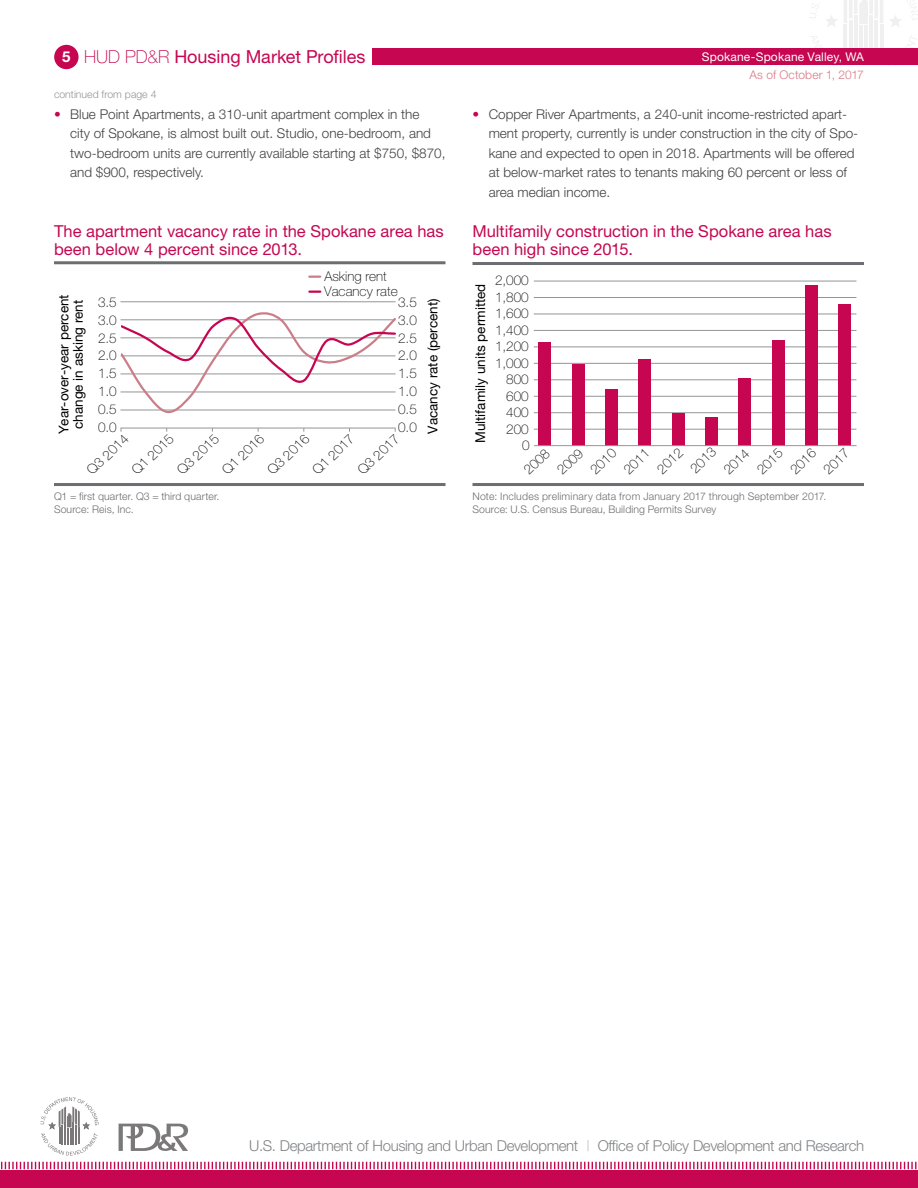
<style>
.page{position:relative;width:918px;height:1188px;background:#fff}
.page>*{position:absolute;margin:0;border:0;box-sizing:border-box;transform-origin:0 0}
.t1{font:18px "Helvetica Neue";letter-spacing:-.005em;color:#c60651}
.t2{font:16.5px/18px "Helvetica Neue";color:#c60651}
.t3{font:300 15px "Helvetica Neue";letter-spacing:-.025em;color:#808285}
.Body_Text{font:300 13.5px/19.5px "Helvetica Neue";color:#414042}
.t4{font:100 13.5px/18px "Helvetica Neue";color:#010101;text-align:justify}
.t5{font:13.5px "Helvetica Neue";color:#010101}
.t6{font:12px "Helvetica Neue";letter-spacing:.015em;color:#fff}
.t7{font:300 12px "Helvetica Neue";letter-spacing:.015em;color:#da7885}
.Body_Text-2{font:300 10.5px/13.5px "Helvetica Neue";letter-spacing:.01em;color:#6d6e71}
.t8{font:300 10.5px "Helvetica Neue";color:#939598}
.s1{font-weight:700;font-size:15px;color:#fff}
.s2{font-weight:100}
.s3{color:#c60651}
.s4{color:#bcbec0}
</style>
<div class="page">
<svg style="left:826px;top:16px;width:11px;height:11px"></svg>
<svg style="left:890px;top:16px;width:11px;height:11px"></svg>
<hr style="left:854px;top:15px;width:4px;height:42px;background:#f0f0f0">
<hr style="left:859px;top:25px;width:4px;height:32px;background:#f0f0f0">
<hr style="left:849px;top:20px;width:3px;height:37px;background:#231f20">
<hr style="left:844px;top:24px;width:3px;height:31px;background:#231f20">
<hr style="left:869px;top:15px;width:4px;height:42px;background:#f0f0f0">
<hr style="left:874px;top:20px;width:4px;height:37px;background:#f0f0f0">
<hr style="left:880px;top:24px;width:3px;height:31px;background:#231f20">
<hr style="left:864px;top:25px;width:4px;height:32px;background:#f0f0f0">
<svg style="left:809px;top:3px;width:10px;height:15px"></svg>
<svg style="left:907px;top:0;width:11px;height:20px"></svg>
<svg style="left:810px;top:36px;width:13px;height:12px"></svg>
<svg style="left:905px;top:37px;width:10px;height:11px"></svg>
<svg style="left:844px;top:0;width:39px;height:24px"></svg>
<div style="left:372px;top:48px;width:546px;height:17px;background:#c60651"></div>
<div style="left:54px;top:45px;width:25px;height:24px;background:#c60651;border-radius:50%"></div>
<svg style="left:1px;top:1162px;width:916px;height:7px"></svg>
<div style="left:0;top:1170px;width:918px;height:18px;background:#c60651"></div>
<svg style="left:40px;top:1097px;width:59px;height:59px"></svg>
<svg style="left:119px;top:1124px;width:69px;height:27px"></svg>
<hr style="left:54px;top:261px;width:392px;height:3px;background:#6d6e71">
<hr style="left:54px;top:483px;width:392px;height:3px;background:#6d6e71">
<hr style="left:472px;top:262px;width:392px;height:3px;background:#6d6e71">
<hr style="left:472px;top:483px;width:392px;height:3px;background:#6d6e71">
<hr style="left:534px;top:281px;width:322px;height:1px;background:#939598">
<hr style="left:534px;top:330px;width:322px;height:1px;background:#939598">
<hr style="left:534px;top:297px;width:322px;height:1px;background:#939598">
<hr style="left:534px;top:314px;width:322px;height:1px;background:#939598">
<hr style="left:534px;top:347px;width:322px;height:1px;background:#939598">
<hr style="left:534px;top:363px;width:322px;height:1px;background:#939598">
<hr style="left:534px;top:379px;width:322px;height:1px;background:#939598">
<hr style="left:534px;top:396px;width:322px;height:1px;background:#939598">
<hr style="left:534px;top:412px;width:322px;height:1px;background:#939598">
<hr style="left:534px;top:429px;width:322px;height:1px;background:#939598">
<div style="left:838px;top:304px;width:13px;height:142px;background:#c60651"></div>
<div style="left:805px;top:285px;width:13px;height:161px;background:#c60651"></div>
<div style="left:772px;top:340px;width:13px;height:106px;background:#c60651"></div>
<div style="left:738px;top:378px;width:13px;height:68px;background:#c60651"></div>
<div style="left:705px;top:417px;width:13px;height:29px;background:#c60651"></div>
<div style="left:672px;top:413px;width:13px;height:33px;background:#c60651"></div>
<div style="left:638px;top:359px;width:13px;height:87px;background:#c60651"></div>
<div style="left:605px;top:389px;width:13px;height:57px;background:#c60651"></div>
<div style="left:572px;top:365px;width:13px;height:81px;background:#c60651"></div>
<div style="left:539px;top:342px;width:12px;height:104px;background:#c60651"></div>
<hr style="left:534px;top:445px;width:323px;height:1px;background:#939598">
<svg style="left:309px;top:276px;width:11px;height:2px"></svg>
<svg style="left:309px;top:291px;width:11px;height:2px"></svg>
<hr style="left:121px;top:301px;width:275px;height:1px;background:#939598">
<hr style="left:121px;top:319px;width:275px;height:1px;background:#939598">
<hr style="left:121px;top:356px;width:275px;height:1px;background:#939598">
<hr style="left:121px;top:337px;width:275px;height:1px;background:#939598">
<hr style="left:121px;top:374px;width:275px;height:1px;background:#939598">
<hr style="left:121px;top:392px;width:275px;height:1px;background:#939598">
<hr style="left:121px;top:410px;width:275px;height:1px;background:#939598">
<hr style="left:121px;top:428px;width:275px;height:1px;background:#939598">
<svg style="left:122px;top:312px;width:274px;height:102px"></svg>
<h1 class="t1" style="left:62px;top:46px;width:305px"><span class="s1">5</span> <span class="s2">HUD PD&amp;R</span> Housing Market Profiles</h1>
<p class="t6" style="left:702px;top:50px;width:164px">Spokane-Spokane Valley, WA</p>
<p class="t8" style="left:54px;top:88px;width:104px">continued from page 4</p>
<p class="t7" style="left:750px;top:67px;width:116px">As of October 1, 2017</p>
<p class="Body_Text" style="left:70px;top:104px;width:377px;text-indent:-16px"><span class="s3">•</span> Blue Point Apartments, a 310-unit apartment complex in the<br>city of Spokane, is almost built out. Studio, one-bedroom, and two-bedroom units are currently available starting at $750, $870, and $900, respectively.</p>
<p class="Body_Text" style="left:489px;top:104px;width:371px;text-indent:-16px"><span class="s3">•</span> Copper River Apartments, a 240-unit income-restricted apart&shy;ment property, currently is under construction in the city of Spo&shy;kane and expected to open in 2018. Apartments will be offered at below-market rates to tenants making 60 percent or less of area median income.</p>
<h5 class="t2" style="left:54px;top:221px;width:391px">The apartment vacancy rate in the Spokane area has been below 4 percent since 2013.</h5>
<h5 class="t2" style="left:472px;top:222px;width:361px">Multifamily construction in the Spokane area has been high since 2015.</h5>
<p class="t4" style="left:324px;top:269px;width:75px;line-height:15px">Asking rent<br>Vacancy rate</p>
<p class="t5" style="left:56px;top:434px;width:141px;rotate:-90deg">Year-over-year percent</p>
<p class="t5" style="left:425px;top:434px;width:137px;rotate:-90deg">Vacancy rate (percent)</p>
<p class="t4" style="left:98px;top:293px;width:20px">3.5<br>3.0<br>2.5<br>2.0</p>
<p class="t4" style="left:398px;top:293px;width:20px">3.5<br>3.0<br>2.5<br>2.0</p>
<p class="t5" style="left:70px;top:429px;width:131px;rotate:-90deg">change in asking rent</p>
<p class="t4" style="left:98px;top:365px;width:20px">1.5<br>1.0<br>0.5</p>
<p class="t4" style="left:398px;top:365px;width:20px">1.5<br>1.0<br>0.5</p>
<p class="t4" style="left:98px;top:419px;width:20px">0.0</p>
<p class="t4" style="left:398px;top:419px;width:20px">0.0</p>
<p class="t4" style="left:83px;top:465px;width:53px;rotate:-43deg">Q3 2014</p>
<p class="t4" style="left:128px;top:465px;width:53px;rotate:-43deg">Q1 2015</p>
<p class="t4" style="left:219px;top:465px;width:53px;rotate:-43deg">Q1 2016</p>
<p class="t4" style="left:309px;top:465px;width:53px;rotate:-43deg">Q1 2017</p>
<p class="t4" style="left:173px;top:465px;width:53px;rotate:-43deg">Q3 2015</p>
<p class="t4" style="left:264px;top:465px;width:53px;rotate:-43deg">Q3 2016</p>
<p class="t4" style="left:354px;top:465px;width:53px;rotate:-43deg">Q3 2017</p>
<p class="Body_Text-2" style="left:54px;top:489px;width:167px">Q1 = first quarter. Q3 = third quarter.<br>Source: Reis, Inc.</p>
<p class="t4" style="left:495px;top:272px;width:35px">2,000</p>
<p class="t5" style="left:472px;top:443px;width:161px;rotate:-90deg">Multifamily units permitted</p>
<p class="t4" style="left:495px;top:289px;width:35px;line-height:16.5px">1,800<br>1,600</p>
<p class="t4" style="left:495px;top:321px;width:35px">1,400</p>
<p class="t4" style="left:495px;top:337px;width:35px">1,200</p>
<p class="t4" style="left:495px;top:354px;width:35px">1,000</p>
<p class="t4" style="left:506px;top:370px;width:24px">800</p>
<p class="t4" style="left:506px;top:388px;width:24px;line-height:16.5px">600<br>400</p>
<p class="t4" style="left:506px;top:420px;width:24px">200</p>
<p class="t4" style="left:522px;top:436px;width:9px">0</p>
<p class="t4" style="left:520px;top:465px;width:32px;rotate:-44deg">2008</p>
<p class="t4" style="left:553px;top:465px;width:32px;rotate:-44deg">2009</p>
<p class="t4" style="left:586px;top:465px;width:32px;rotate:-44deg">2010</p>
<p class="t4" style="left:620px;top:465px;width:32px;rotate:-44deg">2011</p>
<p class="t4" style="left:653px;top:465px;width:32px;rotate:-44deg">2012</p>
<p class="t4" style="left:686px;top:464px;width:32px;rotate:-44deg">2013</p>
<p class="t4" style="left:720px;top:466px;width:32px;rotate:-44deg">2014</p>
<p class="t4" style="left:753px;top:465px;width:32px;rotate:-44deg">2015</p>
<p class="t4" style="left:786px;top:465px;width:32px;rotate:-44deg">2016</p>
<p class="t4" style="left:819px;top:465px;width:32px;rotate:-44deg">2017</p>
<p class="Body_Text-2" style="left:472px;top:489px;width:355px">Note: Includes preliminary data from January 2017 through September 2017.</p>
<p class="Body_Text-2" style="left:472px;top:502px;width:245px">Source: U.S. Census Bureau, Building Permits Survey</p>
<p class="t3" style="left:249px;top:1136px;width:617px">U.S. Department of Housing and Urban Development <span class="s4">|</span> Office of Policy Development and Research</p>
</div>
